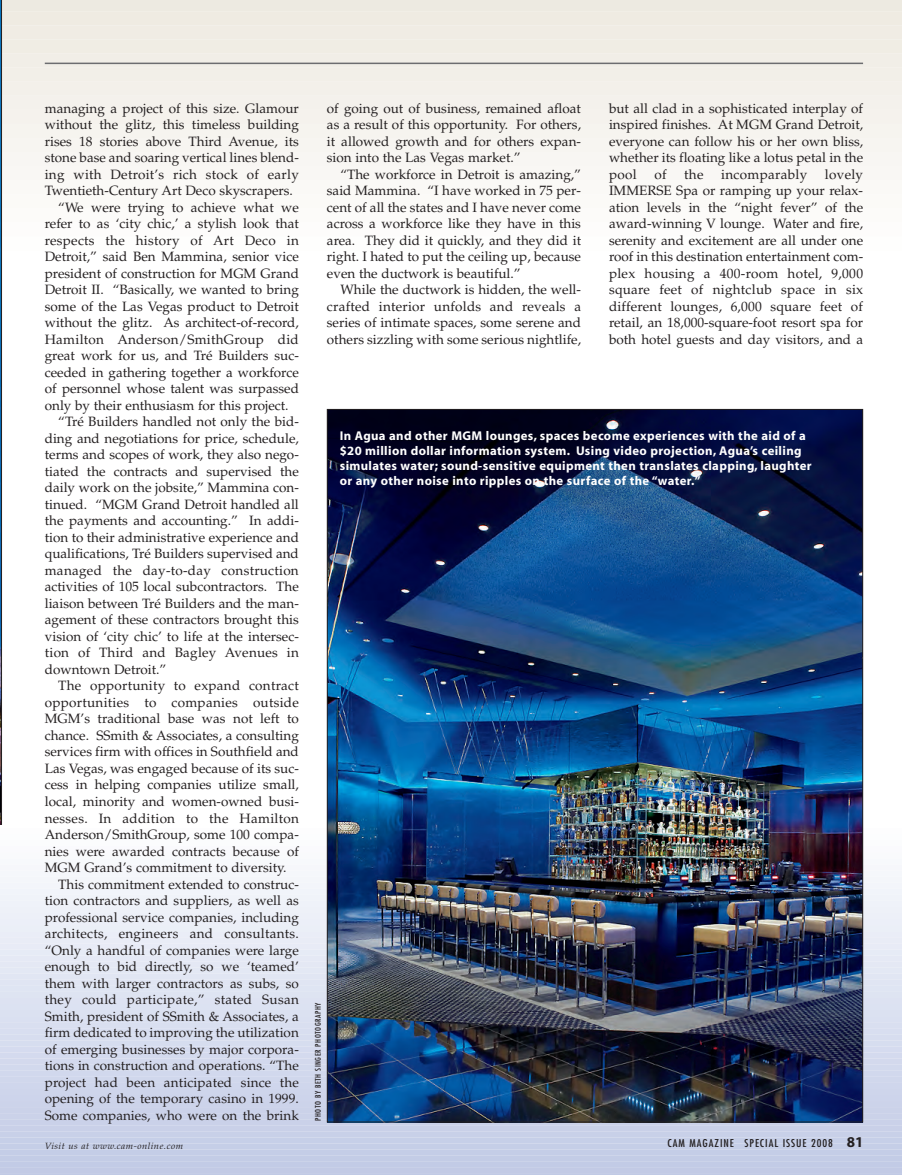
<style>
.page{position:relative;width:902px;height:1175px;background:#fff}
.page>*{position:absolute;margin:0;border:0;box-sizing:border-box;transform-origin:0 0}
.t1{font:13.5px/16.5px "Palatino";color:#231f20;text-align:justify}
.t2{font:13.5px "Palatino";letter-spacing:.02em;color:#231f20}
.t3{font:700 12.75px/15px "Myriad";letter-spacing:.03em;color:#fff}
.t4{font:condensed 10.5px "Futura";letter-spacing:.08em;color:#231f20;scale:1.1 1}
.t5{font:italic 9px "Palatino";letter-spacing:.05em;color:#231f20;scale:1.05 1}
.t6{font:condensed 7.5px "Futura";letter-spacing:.065em;color:#231f20;scale:1.1 1}
.s1{font-family:"Myriad";font-weight:700;font-stretch:normal;font-size:15px}
</style>
<div class="page">
<img style="left:0;top:0;width:902px;height:1175px">
<p class="t1" style="left:45px;top:102px;width:256px">managing a project of this size. Glamour</p>
<p class="t1" style="left:45px;top:118px;width:256px">without the glitz, this timeless building</p>
<p class="t1" style="left:45px;top:135px;width:256px">rises 18 stories above Third Avenue, its</p>
<p class="t1" style="left:45px;top:151px;width:256px">stone base and soaring vertical lines blend-</p>
<p class="t2" style="left:45px;top:169px;width:256px">ing with Detroit’s rich stock of early</p>
<p class="t1" style="left:45px;top:184px;width:250px">Twentieth-Century Art Deco skyscrapers.</p>
<p class="t1" style="left:58px;top:201px;width:242px">“We were trying to achieve what we</p>
<p class="t1" style="left:45px;top:217px;width:256px">refer to as ‘city chic,’ a stylish look that</p>
<p class="t2" style="left:45px;top:235px;width:256px">respects the history of Art Deco in</p>
<p class="t1" style="left:45px;top:250px;width:256px">Detroit,” said Ben Mammina, senior vice</p>
<p class="t1" style="left:45px;top:267px;width:256px">president of construction for MGM Grand</p>
<p class="t1" style="left:45px;top:283px;width:256px">Detroit II. “Basically, we wanted to bring</p>
<p class="t1" style="left:45px;top:300px;width:256px">some of the Las Vegas product to Detroit</p>
<p class="t1" style="left:45px;top:316px;width:256px">without the glitz. As architect-of-record,</p>
<p class="t2" style="left:45px;top:334px;width:256px">Hamilton Anderson/SmithGroup did</p>
<p class="t1" style="left:45px;top:349px;width:256px">great work for us, and Tré Builders suc-</p>
<p class="t1" style="left:45px;top:366px;width:256px">ceeded in gathering together a workforce</p>
<p class="t1" style="left:45px;top:382px;width:256px">of personnel whose talent was surpassed</p>
<p class="t1" style="left:45px;top:399px;width:245px">only by their enthusiasm for this project.</p>
<p class="t1" style="left:58px;top:415px;width:242px">“Tré Builders handled not only the bid-</p>
<p class="t1" style="left:45px;top:432px;width:256px">ding and negotiations for price, schedule,</p>
<p class="t1" style="left:45px;top:448px;width:256px">terms and scopes of work, they also nego-</p>
<p class="t1" style="left:45px;top:465px;width:256px">tiated the contracts and supervised the</p>
<p class="t1" style="left:45px;top:481px;width:255px">daily work on the jobsite,” Mammina con-</p>
<p class="t1" style="left:45px;top:498px;width:256px">tinued. “MGM Grand Detroit handled all</p>
<p class="t1" style="left:45px;top:514px;width:255px">the payments and accounting.” In addi-</p>
<p class="t1" style="left:45px;top:531px;width:256px">tion to their administrative experience and</p>
<p class="t1" style="left:45px;top:547px;width:256px">qualifications, Tré Builders supervised and</p>
<p class="t2" style="left:45px;top:565px;width:255px">managed the day-to-day construction</p>
<p class="t1" style="left:45px;top:580px;width:256px">activities of 105 local subcontractors. The</p>
<p class="t1" style="left:45px;top:597px;width:256px">liaison between Tré Builders and the man-</p>
<p class="t1" style="left:45px;top:613px;width:256px">agement of these contractors brought this</p>
<p class="t1" style="left:45px;top:630px;width:256px">vision of ‘city chic’ to life at the intersec-</p>
<p class="t2" style="left:45px;top:647px;width:256px">tion of Third and Bagley Avenues in</p>
<p class="t1" style="left:45px;top:663px;width:123px">downtown Detroit.”</p>
<p class="t2" style="left:58px;top:680px;width:242px">The opportunity to expand contract</p>
<p class="t2" style="left:45px;top:697px;width:256px">opportunities to companies outside</p>
<p class="t1" style="left:45px;top:712px;width:256px">MGM’s traditional base was not left to</p>
<p class="t1" style="left:45px;top:729px;width:256px">chance. SSmith &amp; Associates, a consulting</p>
<p class="t1" style="left:45px;top:745px;width:256px">services firm with offices in Southfield and</p>
<p class="t1" style="left:45px;top:762px;width:256px">Las Vegas, was engaged because of its suc-</p>
<p class="t1" style="left:45px;top:778px;width:256px">cess in helping companies utilize small,</p>
<p class="t1" style="left:45px;top:795px;width:255px">local, minority and women-owned busi-</p>
<p class="t2" style="left:45px;top:812px;width:256px">nesses. In addition to the Hamilton</p>
<p class="t1" style="left:45px;top:828px;width:256px">Anderson/SmithGroup, some 100 compa-</p>
<p class="t1" style="left:45px;top:844px;width:256px">nies were awarded contracts because of</p>
<p class="t1" style="left:45px;top:861px;width:243px">MGM Grand’s commitment to diversity.</p>
<p class="t1" style="left:58px;top:877px;width:242px">This commitment extended to construc-</p>
<p class="t1" style="left:45px;top:894px;width:256px">tion contractors and suppliers, as well as</p>
<p class="t1" style="left:45px;top:910px;width:256px">professional service companies, including</p>
<p class="t2" style="left:45px;top:928px;width:256px">architects, engineers and consultants.</p>
<p class="t1" style="left:45px;top:943px;width:255px">“Only a handful of companies were large</p>
<p class="t1" style="left:45px;top:960px;width:255px">enough to bid directly, so we ‘teamed’</p>
<p class="t1" style="left:45px;top:976px;width:256px">them with larger contractors as subs, so</p>
<p class="t2" style="left:45px;top:994px;width:256px">they could participate,” stated Susan</p>
<p class="t1" style="left:45px;top:1009px;width:256px">Smith, president of SSmith &amp; Associates, a</p>
<p class="t1" style="left:45px;top:1026px;width:256px">firm dedicated to improving the utilization</p>
<p class="t1" style="left:45px;top:1042px;width:255px">of emerging businesses by major corpora-</p>
<p class="t1" style="left:45px;top:1059px;width:256px">tions in construction and operations. “The</p>
<p class="t1" style="left:45px;top:1075px;width:256px">project had been anticipated since the</p>
<p class="t1" style="left:45px;top:1092px;width:256px">opening of the temporary casino in 1999.</p>
<p class="t1" style="left:45px;top:1108px;width:256px">Some companies, who were on the brink</p>
<p class="t1" style="left:327px;top:102px;width:256px">of going out of business, remained afloat as a result of this opportunity. For others, it allowed growth and for others expan&shy;sion into the Las Vegas market.”</p>
<p class="t1" style="left:327px;top:168px;width:256px;text-indent:13px">“The workforce in Detroit is amazing,” said Mammina. “I have worked in 75 per&shy;cent of all the states and I have never come across a workforce like they have in this area. They did it quickly, and they did it right. I hated to put the ceiling up, because even the ductwork is beautiful.”</p>
<p class="t1" style="left:327px;top:283px;width:256px;text-indent:13px">While the ductwork is hidden, the well&shy;crafted interior unfolds and reveals a series of intimate spaces, some serene and others sizzling with some serious nightlife,</p>
<p class="t1" style="left:609px;top:102px;width:256px">but all clad in a sophisticated interplay of inspired finishes. At MGM Grand Detroit, everyone can follow his or her own bliss, whether its floating like a lotus petal in the pool</p>
<p class="t1" style="left:654px;top:168px;width:14px">of</p>
<p class="t1" style="left:684px;top:168px;width:21px">the</p>
<p class="t2" style="left:721px;top:169px;width:87px">incomparably</p>
<p class="t1" style="left:609px;top:168px;width:256px;text-indent:216px">lovely IMMERSE Spa or ramping up your relax&shy;ation levels in the “night fever” of the award-winning V lounge. Water and fire, serenity and excitement are all under one roof in this destination entertainment com&shy;plex housing a 400-room hotel, 9,000 square feet of nightclub space in six different lounges, 6,000 square feet of retail, an 18,000-square-foot resort spa for both hotel guests and day visitors, and a</p>
<p class="t3" style="left:340px;top:429px;width:473px">In Agua and other MGM lounges, spaces become experiences with the aid of a $20 million dollar information system. Using video projection, Agua’s ceiling simulates water; sound-sensitive equipment then translates clapping, laughter or any other noise into ripples on the surface of the “water.”</p>
<p class="t6" style="left:314px;top:1121px;width:109px;rotate:-90deg">PHOTO BY BETH SINGER PHOTOGRAPHY</p>
<p class="t5" style="left:45px;top:1142px;width:133px">Visit us at www.cam-online.com</p>
<p class="t4" style="left:667px;top:1138px;width:180px">CAM MAGAZINE SPECIAL ISSUE 2008 <span class="s1">81</span></p>
</div>
